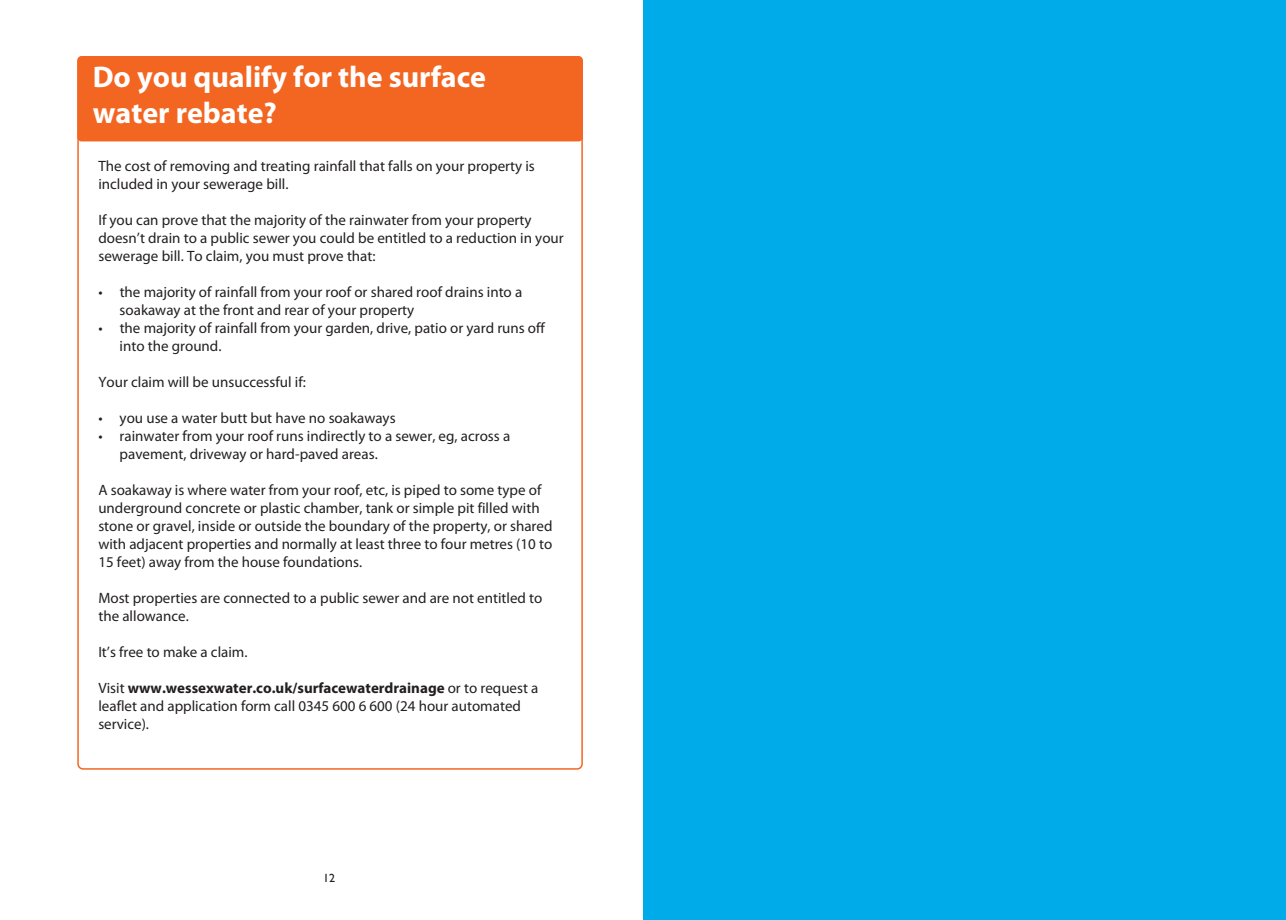
<style>
.page{position:relative;width:1286px;height:920px;background:#fff}
.page>*{position:absolute;margin:0;border:0;box-sizing:border-box;transform-origin:0 0}
.t1{font:700 30px/36px "Myriad Pro";color:#fff}
.t2{font:15px/18px "Myriad Pro";color:#231f20}
.t3{font:12px "Gill Sans";color:#231f20}
.s1{font-weight:700}
</style>
<div class="page">
<svg style="left:77px;top:139px;width:506px;height:631px"></svg>
<div style="left:77px;top:56px;width:506px;height:85px;background:#f36621;border-radius:4px"></div>
<div style="left:643px;top:0;width:643px;height:920px;background:#00abe9"></div>
<h1 class="t1" style="left:93px;top:62px;width:395px">Do you qualify for the surface water rebate?</h1>
<p class="t2" style="left:98px;top:158px;width:438px">The cost of removing and treating rainfall that falls on your property is included in your sewerage bill.</p>
<p class="t2" style="left:98px;top:212px;width:467px">If you can prove that the majority of the rainwater from your property doesn’t drain to a public sewer you could be entitled to a reduction in your sewerage bill. To claim, you must prove that:</p>
<p class="t2" style="left:120px;top:284px;width:404px;text-indent:-21px">• the majority of rainfall from your roof or shared roof drains into a soakaway at the front and rear of your property</p>
<p class="t2" style="left:120px;top:320px;width:427px;text-indent:-21px">• the majority of rainfall from your garden, drive, patio or yard runs off into the ground.</p>
<p class="t2" style="left:98px;top:374px;width:209px">Your claim will be unsuccessful if:</p>
<p class="t2" style="left:98px;top:410px;width:299px">• you use a water butt but have no soakaways</p>
<p class="t2" style="left:120px;top:428px;width:392px;text-indent:-21px">• rainwater from your roof runs indirectly to a sewer, eg, across a pavement, driveway or hard-paved areas.</p>
<p class="t2" style="left:98px;top:482px;width:455px">A soakaway is where water from your roof, etc, is piped to some type of underground concrete or plastic chamber, tank or simple pit filled with stone or gravel, inside or outside the boundary of the property, or shared with adjacent properties and normally at least three to four metres (10 to 15 feet) away from the house foundations.</p>
<p class="t2" style="left:98px;top:590px;width:445px">Most properties are connected to a public sewer and are not entitled to the allowance.</p>
<p class="t2" style="left:98px;top:644px;width:151px">It’s free to make a claim.</p>
<p class="t2" style="left:98px;top:680px;width:441px">Visit <span class="s1">www.wessexwater.co.uk/surfacewaterdrainage</span> or to request a leaflet and application form call 0345 600 6 600 (24 hour automated service).</p>
<p class="t3" style="left:323px;top:871px;width:13px">12</p>
</div>
